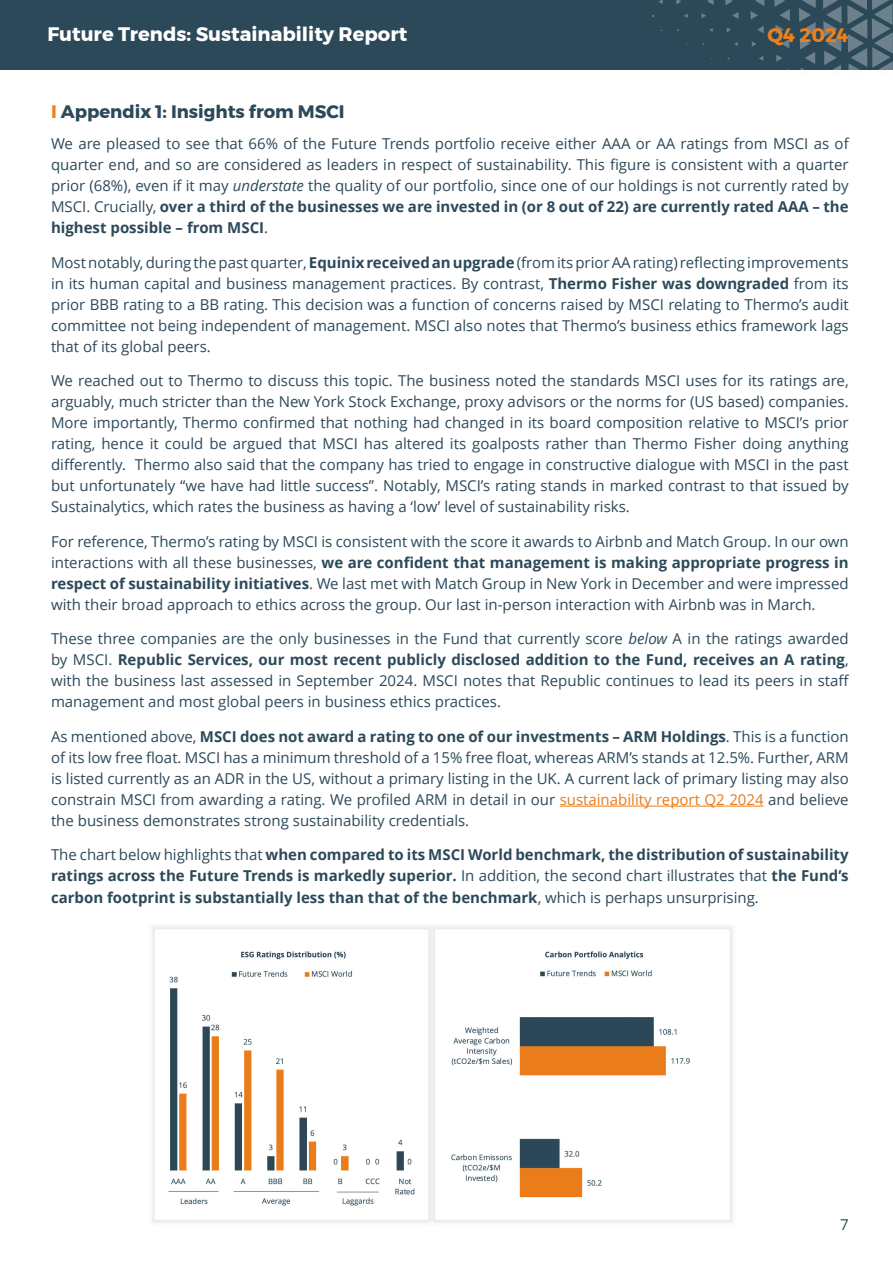
<style>
.page{position:relative;width:893px;height:1263px;background:#fff}
.page>*{position:absolute;margin:0;border:0;box-sizing:border-box;transform-origin:0 0}
.t1{font:700 19.5px "Montserrat";color:#fff}
.t2{font:700 19.5px "Montserrat";color:#eb801f}
.t3{font:700 18px "Montserrat";color:#2c4959}
.t4{font:15px/21px "Open Sans";color:#2c4959;text-align:justify}
.t5{font:700 15px/21px "Open Sans";color:#2c4959;text-align:justify}
.s1{color:#eb801f}
.s2{font-style:italic}
.s3{font-weight:700}
.s4{color:#eb7a17}
.s5{font-weight:400}
</style>
<div class="page">
<div style="left:0;top:0;width:893px;height:69px;background:#2c4959"></div>
<svg style="left:684px;top:14px;width:4px;height:4px"></svg>
<svg style="left:701px;top:13px;width:5px;height:5px"></svg>
<svg style="left:659px;top:0;width:4px;height:4px"></svg>
<svg style="left:676px;top:0;width:5px;height:5px"></svg>
<svg style="left:707px;top:0;width:7px;height:5px"></svg>
<svg style="left:727px;top:27px;width:4px;height:5px"></svg>
<svg style="left:725px;top:0;width:8px;height:5px"></svg>
<svg style="left:732px;top:12px;width:7px;height:7px"></svg>
<svg style="left:752px;top:41px;width:4px;height:6px"></svg>
<svg style="left:759px;top:56px;width:4px;height:5px"></svg>
<svg style="left:757px;top:26px;width:7px;height:7px"></svg>
<svg style="left:776px;top:55px;width:6px;height:7px"></svg>
<svg style="left:750px;top:0;width:14px;height:19px"></svg>
<svg style="left:774px;top:0;width:16px;height:48px"></svg>
<svg style="left:799px;top:0;width:17px;height:70px"></svg>
<svg style="left:823px;top:0;width:70px;height:70px"></svg>
<hr style="left:560px;top:806px;width:204px;height:1px;background:#eb7a17">
<img style="left:152px;top:926px;width:581px;height:297px">
<h1 class="t1" style="left:47px;top:19px;width:361px">Future Trends: Sustainability Report</h1>
<h1 class="t2" style="left:768px;top:20px;width:83px">Q4 2024</h1>
<p class="t3" style="left:51px;top:97px;width:295px"><span class="s1">I</span> Appendix 1: Insights from MSCI</p>
<p class="t4" style="left:51px;top:133px;width:799px">We are pleased to see that 66% of the Future Trends portfolio receive either AAA or AA ratings from MSCI as of quarter end, and so are considered as leaders in respect of sustainability. This figure is consistent with a quarter prior (68%), even if it may <span class="s2">understate</span> the quality of our portfolio, since one of our holdings is not currently rated by MSCI. Crucially, <span class="s3">over a third of the businesses we are invested in (or 8 out of 22) are currently rated AAA – the highest possible – from MSCI</span>.</p>
<p class="t4" style="left:51px;top:252px;width:799px">Most notably, during the past quarter, <span class="s3">Equinix received an upgrade</span> (from its prior AA rating) reflecting improvements in its human capital and business management practices. By contrast, <span class="s3">Thermo Fisher was downgraded</span> from its prior BBB rating to a BB rating. This decision was a function of concerns raised by MSCI relating to Thermo’s audit committee not being independent of management. MSCI also notes that Thermo’s business ethics framework lags that of its global peers.</p>
<p class="t4" style="left:51px;top:370px;width:799px">We reached out to Thermo to discuss this topic. The business noted the standards MSCI uses for its ratings are, arguably, much stricter than the New York Stock Exchange, proxy advisors or the norms for (US based) companies.<br>More importantly, Thermo confirmed that nothing had changed in its board composition relative to MSCI’s prior rating, hence it could be argued that MSCI has altered its goalposts rather than Thermo Fisher doing anything differently. Thermo also said that the company has tried to engage in constructive dialogue with MSCI in the past but unfortunately “we have had little success”. Notably, MSCI’s rating stands in marked contrast to that issued by Sustainalytics, which rates the business as having a ‘low’ level of sustainability risks.</p>
<p class="t4" style="left:51px;top:531px;width:799px">For reference, Thermo’s rating by MSCI is consistent with the score it awards to Airbnb and Match Group. In our own interactions with all these businesses, <span class="s3">we are confident that management is making appropriate progress in respect of sustainability initiatives</span>. We last met with Match Group in New York in December and were impressed with their broad approach to ethics across the group. Our last in-person interaction with Airbnb was in March.</p>
<p class="t4" style="left:51px;top:628px;width:800px">These three companies are the only businesses in the Fund that currently score <span class="s2">below</span> A in the ratings awarded by MSCI. <span class="s3">Republic Services, our most recent publicly disclosed addition to the Fund, receives an A rating</span>, with the business last assessed in September 2024. MSCI notes that Republic continues to lead its peers in staff management and most global peers in business ethics practices.</p>
<p class="t4" style="left:51px;top:726px;width:799px">As mentioned above, <span class="s3">MSCI does not award a rating to one of our investments – ARM Holdings</span>. This is a function of its low free float. MSCI has a minimum threshold of a 15% free float, whereas ARM’s stands at 12.5%. Further, ARM is listed currently as an ADR in the US, without a primary listing in the UK. A current lack of primary listing may also constrain MSCI from awarding a rating. We profiled ARM in detail in our <span class="s4">sustainability report Q2 2024</span> and believe the business demonstrates strong sustainability credentials.</p>
<p class="t5" style="left:51px;top:844px;width:799px"><span class="s5">The chart below highlights that</span> when compared to its MSCI World benchmark, the distribution of sustainability ratings across the Future Trends is markedly superior. <span class="s5">In addition, the second chart illustrates that</span> the Fund’s carbon footprint is substantially less than that of the benchmark<span class="s5">, which is perhaps unsurprising.</span></p>
<p class="t4" style="left:840px;top:1213px;width:10px">7</p>
</div>
